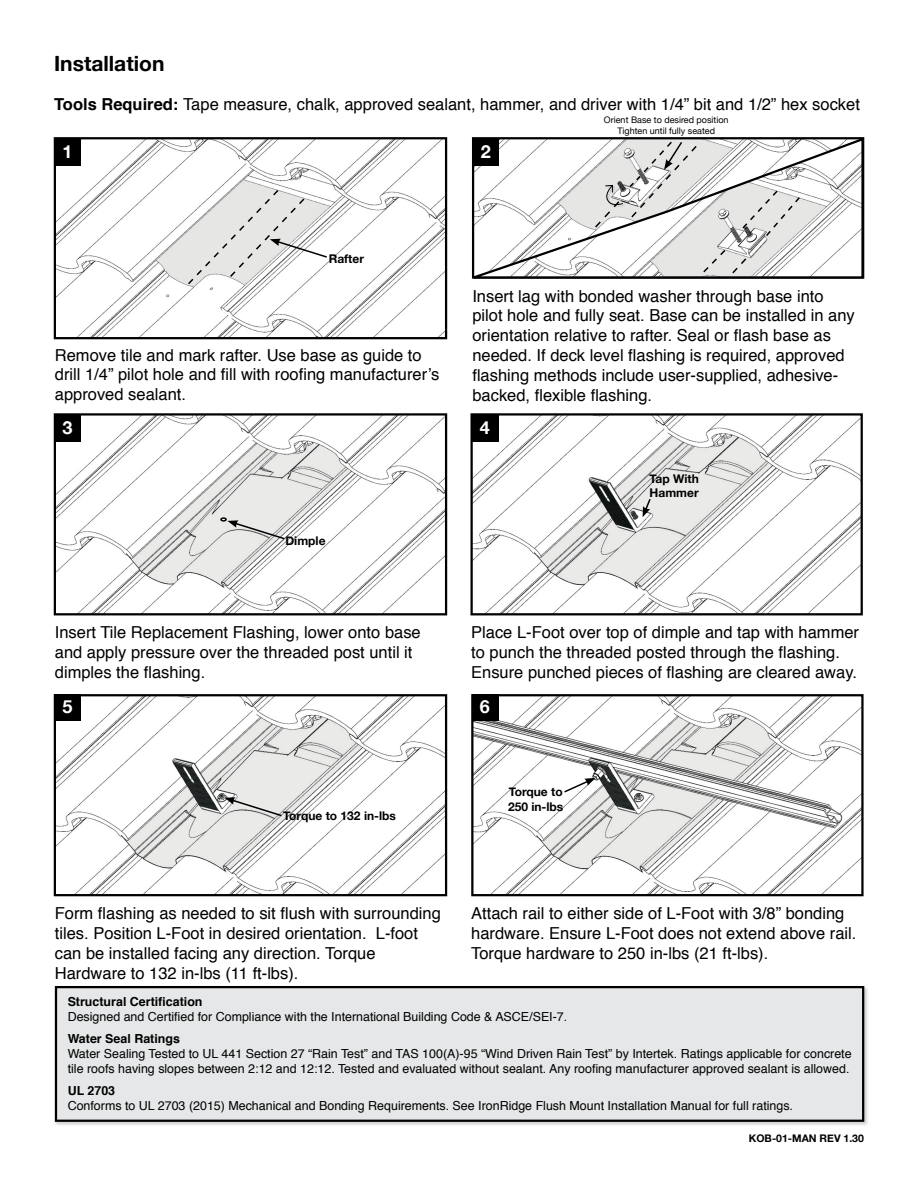
<style>
.page{position:relative;width:918px;height:1188px;background:#fff}
.page>*{position:absolute;margin:0;border:0;box-sizing:border-box;transform-origin:0 0}
.t1{font:700 21px "Helvetica Neue";color:#000}
.t2{font:700 18px "Helvetica Neue";color:#fff}
.t3{font:16.5px/19.8px "Helvetica";color:#000}
.t4{font:12.45px/15px "Helvetica";color:#000}
.t5{font:700 12.45px "Helvetica";color:#000}
.t6{font:700 12px/14.4px "Helvetica Neue";color:#000}
.t7{font:700 10.5px "Helvetica Neue";color:#000}
.t8{font:9px/10.8px "Helvetica Neue";color:#000;text-align:center}
.s1{font-weight:700}
</style>
<div class="page">
<img style="left:57px;top:416px;width:387px;height:196px">
<div style="left:54px;top:413px;width:393px;height:202px;border:2px solid #000"></div>
<img style="left:474px;top:416px;width:386px;height:196px">
<div style="left:471px;top:413px;width:392px;height:202px;border:2px solid #000"></div>
<img style="left:57px;top:140px;width:387px;height:196px">
<div style="left:54px;top:137px;width:393px;height:202px;border:2px solid #000"></div>
<div style="left:54px;top:139px;width:27px;height:27px;background:#000"></div>
<div style="left:54px;top:985px;width:815px;height:142px;background:#000;opacity:.2"></div>
<div style="left:55px;top:986px;width:809px;height:136px;background:#e6e7e8;border:2px solid #000"></div>
<img style="left:57px;top:697px;width:387px;height:196px">
<div style="left:54px;top:694px;width:393px;height:202px;border:2px solid #000"></div>
<img style="left:474px;top:697px;width:387px;height:196px">
<div style="left:471px;top:694px;width:393px;height:202px;border:2px solid #000"></div>
<div style="left:54px;top:415px;width:27px;height:27px;background:#000"></div>
<div style="left:472px;top:415px;width:27px;height:27px;background:#000"></div>
<div style="left:54px;top:694px;width:27px;height:27px;background:#000"></div>
<div style="left:472px;top:694px;width:27px;height:27px;background:#000"></div>
<svg style="left:186px;top:188px;width:143px;height:98px"></svg>
<svg style="left:220px;top:517px;width:66px;height:24px;background:#cececd"></svg>
<svg style="left:643px;top:497px;width:9px;height:20px"></svg>
<svg style="left:224px;top:797px;width:59px;height:20px"></svg>
<svg style="left:563px;top:778px;width:32px;height:16px"></svg>
<svg style="left:471px;top:137px;width:394px;height:142px"></svg>
<svg style="left:702px;top:248px;width:46px;height:27px"></svg>
<svg style="left:741px;top:189px;width:60px;height:49px;background:#dbdbda"></svg>
<svg style="left:594px;top:140px;width:104px;height:89px"></svg>
<p class="t1" style="left:54px;top:47px;width:112px">Installation</p>
<p class="t3" style="left:54px;top:95px;width:807px"><span class="s1">Tools Required:</span> Tape measure, chalk, approved sealant, hammer, and driver with 1/4” bit and 1/2” hex socket</p>
<p class="t2" style="left:62px;top:137px;width:12px">1</p>
<p class="t8" style="left:604px;top:115px;width:126px">Orient Base to desired position<br>Tighten until fully seated</p>
<p class="t2" style="left:481px;top:137px;width:12px">2</p>
<p class="t6" style="left:329px;top:252px;width:37px">Rafter</p>
<p class="t3" style="left:55px;top:345px;width:386px">Remove tile and mark rafter. Use base as guide to drill 1/4” pilot hole and fill with roofing manufacturer’s approved sealant.</p>
<p class="t3" style="left:472px;top:286px;width:384px">Insert lag with bonded washer through base into pilot hole and fully seat. Base can be installed in any orientation relative to rafter. Seal or flash base as needed. If deck level flashing is required, approved flashing methods include user-supplied, adhesive&shy;backed, flexible flashing.</p>
<p class="t2" style="left:62px;top:414px;width:12px">3</p>
<p class="t2" style="left:480px;top:414px;width:12px">4</p>
<p class="t6" style="left:285px;top:533px;width:42px">Dimple</p>
<p class="t6" style="left:650px;top:472px;width:51px">Tap With<br>Hammer</p>
<p class="t3" style="left:55px;top:623px;width:367px">Insert Tile Replacement Flashing, lower onto base and apply pressure over the threaded post until it dimples the flashing.</p>
<p class="t3" style="left:471px;top:623px;width:389px">Place L-Foot over top of dimple and tap with hammer to punch the threaded posted through the flashing.<br>Ensure punched pieces of flashing are cleared away.</p>
<p class="t2" style="left:62px;top:693px;width:12px">5</p>
<p class="t2" style="left:480px;top:693px;width:12px">6</p>
<p class="t6" style="left:283px;top:809px;width:114px">Torque to 132 in-lbs</p>
<p class="t6" style="left:508px;top:785px;width:57px">Torque to<br>250 in-lbs</p>
<p class="t3" style="left:55px;top:904px;width:388px">Form flashing as needed to sit flush with surrounding tiles. Position L-Foot in desired orientation. L-foot can be installed facing any direction. Torque Hardware to 132 in-lbs (11 ft-lbs).</p>
<p class="t3" style="left:471px;top:904px;width:387px">Attach rail to either side of L-Foot with 3/8” bonding hardware. Ensure L-Foot does not extend above rail.<br>Torque hardware to 250 in-lbs (21 ft-lbs).</p>
<p class="t5" style="left:68px;top:991px;width:136px">Structural Certification</p>
<p class="t4" style="left:68px;top:1009px;width:501px">Designed and Certified for Compliance with the International Building Code &amp; ASCE/SEI-7.</p>
<p class="t5" style="left:68px;top:1028px;width:114px">Water Seal Ratings</p>
<p class="t4" style="left:68px;top:1046px;width:786px">Water Sealing Tested to UL 441 Section 27 “Rain Test” and TAS 100(A)-95 “Wind Driven Rain Test” by Intertek. Ratings applicable for concrete tile roofs having slopes between 2:12 and 12:12. Tested and evaluated without sealant. Any roofing manufacturer approved sealant is allowed.</p>
<p class="t5" style="left:68px;top:1080px;width:49px">UL 2703</p>
<p class="t4" style="left:68px;top:1098px;width:727px">Conforms to UL 2703 (2015) Mechanical and Bonding Requirements. See IronRidge Flush Mount Installation Manual for full ratings.</p>
<p class="t7" style="left:749px;top:1130px;width:117px">KOB-01-MAN REV 1.30</p>
</div>
